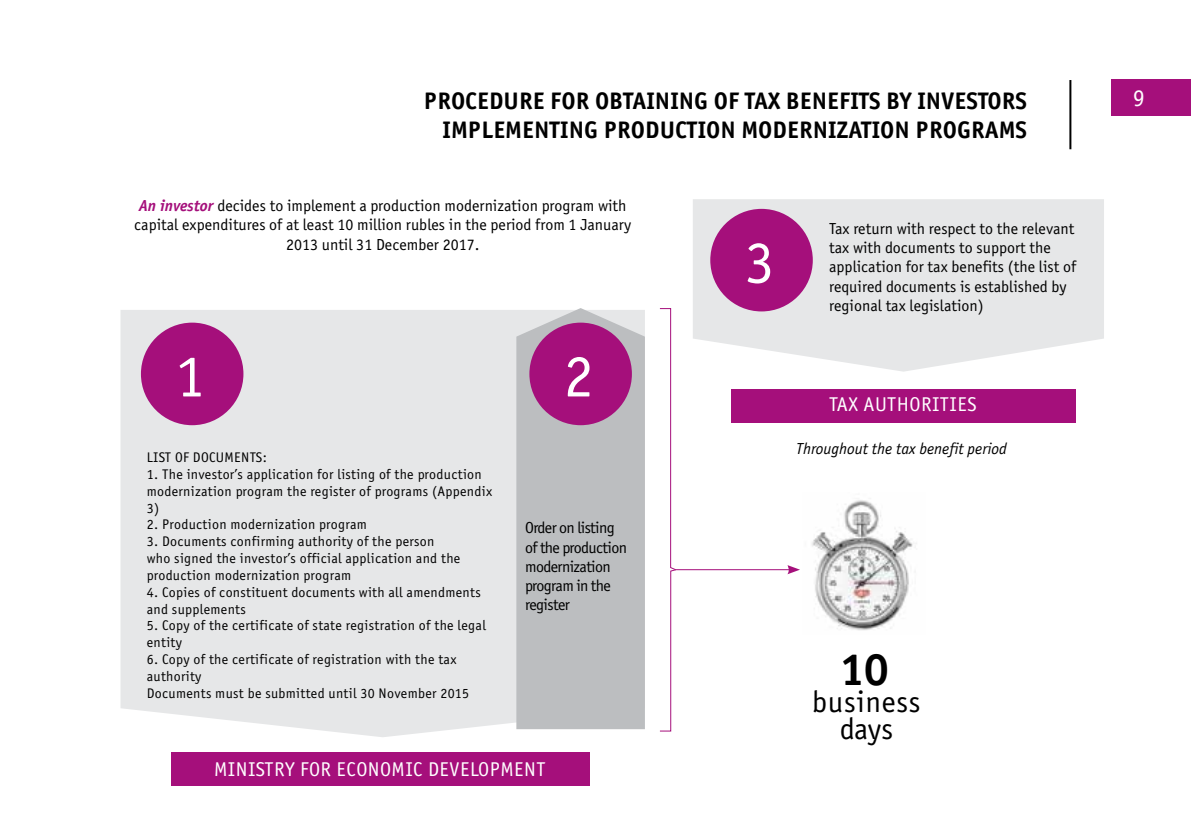
<style>
.page{position:relative;width:1191px;height:840px;background:#fff}
.page>*{position:absolute;margin:0;border:0;box-sizing:border-box;transform-origin:0 0}
.t1{font:60px "Officina Sans C";color:#fff}
.t2{font:700 45.4px "Officina Sans C";color:#000}
.t3{font:30.2px/27.2px "Officina Sans C";letter-spacing:.02em;color:#000;text-align:center}
.t4{font:700 24px/28.8px "Officina Sans C";color:#000;text-align:right}
.t5{font:24px "Officina Sans C";color:#fff}
.t6{font:20px "Officina Sans C";letter-spacing:.02em;color:#fff}
.t7{font:16px/19.2px "Officina Sans C";color:#000;text-align:center}
.t8{font:16px/19.2px "Officina Sans C";letter-spacing:-.04em;color:#000}
.t9{font:italic 16px "Officina Sans C";color:#000}
.t10{font:14px/16.8px "Officina Sans C";letter-spacing:.02em;color:#000}
.s1{font-weight:700;font-style:italic;color:#a50f7b}
</style>
<div class="page">
<div style="left:1111px;top:79px;width:80px;height:37px;background:#a50f7b"></div>
<div style="left:172px;top:752px;width:418px;height:33px;background:#a50f7b"></div>
<hr style="left:1069px;top:80px;width:2px;height:69px;background:#000">
<div style="left:120px;top:310px;width:525px;height:426px;background:#e6e7e8"></div>
<div style="left:141px;top:322px;width:102px;height:103px;background:#a50f7b;border-radius:50%"></div>
<div style="left:516px;top:308px;width:129px;height:420px;background:#bcbec0"></div>
<div style="left:529px;top:322px;width:103px;height:103px;background:#a50f7b;border-radius:50%"></div>
<svg style="left:693px;top:199px;width:411px;height:172px;background:#e8e9ea"></svg>
<div style="left:710px;top:209px;width:102px;height:102px;background:#a50f7b;border-radius:50%"></div>
<div style="left:731px;top:389px;width:344px;height:33px;background:#a50f7b"></div>
<img style="left:811px;top:500px;width:106px;height:131px">
<svg style="left:659px;top:308px;width:18px;height:423px"></svg>
<hr style="left:675px;top:569px;width:115px;height:1px;background:#a50f7b">
<svg style="left:787px;top:565px;width:13px;height:9px"></svg>
<h3 class="t4" style="left:424px;top:87px;width:605px">PROCEDURE FOR OBTAINING OF TAX BENEFITS BY INVESTORS<br>IMPLEMENTING PRODUCTION MODERNIZATION PROGRAMS</h3>
<p class="t7" style="left:134px;top:196px;width:498px"><span class="s1">An investor</span> decides to implement a production modernization program with capital expenditures of at least 10 million rubles in the period from 1 January<br>2013 until 31 December 2017.</p>
<h1 class="t1" style="left:175px;top:343px;width:31px">1</h1>
<h1 class="t1" style="left:563px;top:343px;width:31px">2</h1>
<p class="t10" style="left:147px;top:449px;width:121px">LIST OF DOCUMENTS:</p>
<p class="t10" style="left:147px;top:466px;width:347px">1. The investor’s application for listing of the production modernization program the register of programs (Appendix<br>3)</p>
<p class="t10" style="left:147px;top:516px;width:222px">2. Production modernization program</p>
<p class="t10" style="left:147px;top:533px;width:315px">3. Documents confirming authority of the person who signed the investor’s official application and the production modernization program</p>
<p class="t10" style="left:147px;top:583px;width:335px">4. Copies of constituent documents with all amendments and supplements</p>
<p class="t10" style="left:147px;top:617px;width:341px">5. Copy of the certificate of state registration of the legal entity</p>
<p class="t10" style="left:147px;top:650px;width:324px">6. Copy of the certificate of registration with the tax authority<br>Documents must be submitted until 30 November 2015</p>
<p class="t8" style="left:525px;top:518px;width:103px">Order on listing of the production modernization program in the register</p>
<h3 class="t6" style="left:214px;top:758px;width:333px">MINISTRY FOR ECONOMIC DEVELOPMENT</h3>
<h1 class="t1" style="left:744px;top:230px;width:31px">3</h1>
<p class="t7" style="left:829px;top:219px;width:248px;text-align:left">Tax return with respect to the relevant tax with documents to support the application for tax benefits (the list of required documents is established by regional tax legislation)</p>
<h3 class="t6" style="left:829px;top:393px;width:149px">TAX AUTHORITIES</h3>
<p class="t9" style="left:796px;top:439px;width:212px">Throughout the tax benefit period</p>
<h2 class="t2" style="left:839px;top:643px;width:51px">10</h2>
<h3 class="t3" style="left:812px;top:688px;width:110px">business days</h3>
<h3 class="t5" style="left:1132px;top:84px;width:13px">9</h3>
</div>
